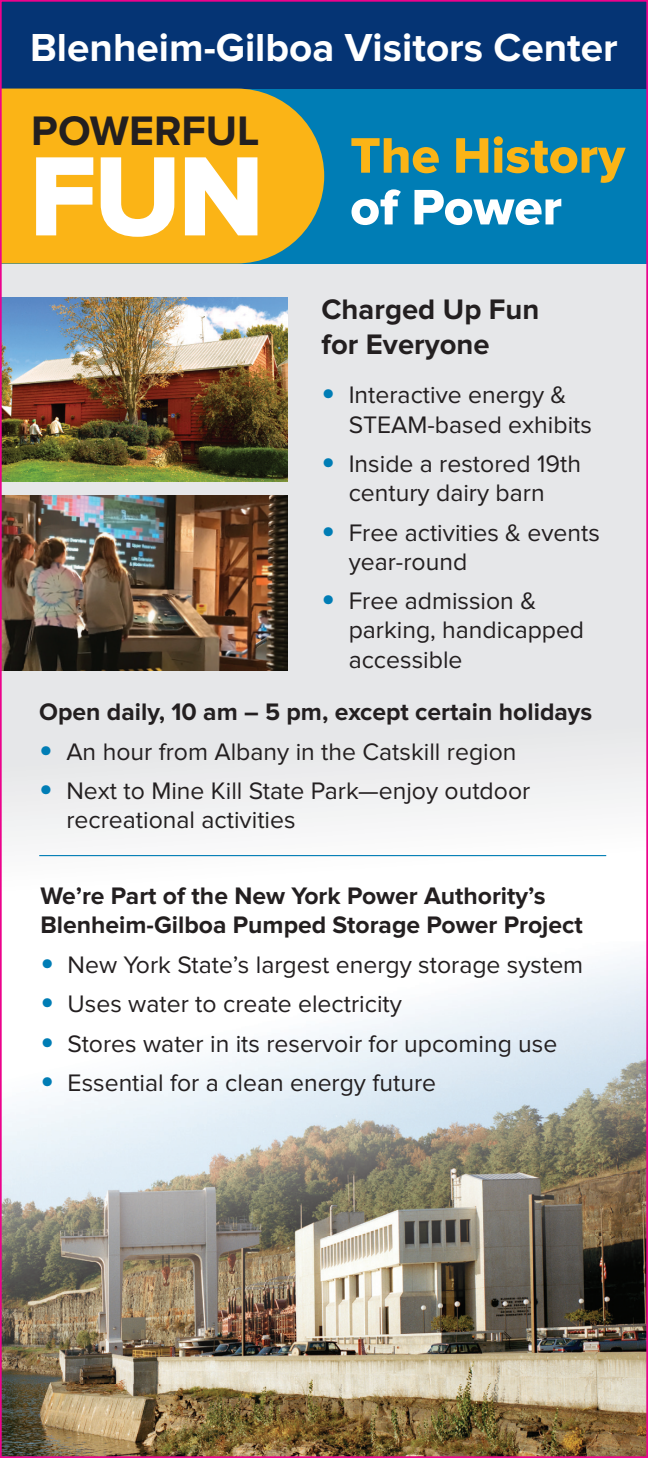
<style>
.page{position:relative;width:648px;height:1458px;background:#fff}
.page>*{position:absolute;margin:0;border:0;box-sizing:border-box;transform-origin:0 0}
.t1{font:117px "Proxima Nova Extrabld";color:#fff}
.t2{font:51.75px "Proxima Nova Extrabld";color:#fbb416}
.t3{font:51.75px "Proxima Nova Extrabld";color:#fff}
.t4{font:700 42.75px "Proxima Nova";color:#231f20}
.t5{font:700 40.5px "Proxima Nova";color:#fff}
.t6{font:700 29.25px/35.1px "Proxima Nova";color:#231f20}
.t7{font:24.75px/29.2px "Proxima Nova";color:#231f20}
.t8{font:700 24.75px/29.2px "Proxima Nova";color:#231f20}
.s1{font-weight:700;font-size:38.25px;color:#007db5}
</style>
<div class="page">
<div style="left:0;top:263px;width:648px;height:651px;background:linear-gradient(to bottom,#dfdfe2,#f4f4f5)"></div>
<img style="left:3px;top:956px;width:642px;height:499px">
<div style="left:0;top:89px;width:648px;height:174px;background:#007db5"></div>
<div style="left:0;top:0;width:648px;height:89px;background:#053474"></div>
<img style="left:3px;top:298px;width:284px;height:184px">
<img style="left:3px;top:495px;width:284px;height:175px">
<div style="left:3px;top:89px;width:321px;height:174px;background:#fbb416"></div>
<hr style="left:39px;top:855px;width:567px;height:1px;background:#007db5">
<h3 class="t5" style="left:30px;top:24px;width:589px">Blenheim-Gilboa Visitors Center</h3>
<h3 class="t4" style="left:31px;top:106px;width:230px">POWERFUL</h3>
<h1 class="t1" style="left:29px;top:129px;width:237px">FUN</h1>
<h2 class="t2" style="left:350px;top:126px;width:276px">The History</h2>
<h2 class="t3" style="left:350px;top:177px;width:213px">of Power</h2>
<p class="t6" style="left:322px;top:292px;width:219px">Charged Up Fun for Everyone</p>
<p class="t7" style="left:349px;top:381px;width:245px;text-indent:-27px"><span class="s1">•</span> Interactive energy &amp;<br>STEAM-based exhibits</p>
<p class="t7" style="left:322px;top:449px;width:261px;text-align:center"><span class="s1">•</span> Inside a restored 19th century dairy barn</p>
<p class="t7" style="left:349px;top:518px;width:253px;text-indent:-27px"><span class="s1">•</span> Free activities &amp; events year-round</p>
<p class="t7" style="left:349px;top:587px;width:237px;text-indent:-27px"><span class="s1">•</span> Free admission &amp; parking, handicapped accessible</p>
<p class="t8" style="left:39px;top:698px;width:555px">Open daily, 10 am – 5 pm, except certain holidays</p>
<p class="t7" style="left:39px;top:737px;width:479px"><span class="s1">•</span> An hour from Albany in the Catskill region</p>
<p class="t7" style="left:66px;top:777px;width:465px;text-indent:-27px"><span class="s1">•</span> Next to Mine Kill State Park—enjoy outdoor recreational activities</p>
<p class="t8" style="left:40px;top:882px;width:544px">We’re Part of the New York Power Authority’s<br>Blenheim-Gilboa Pumped Storage Power Project</p>
<p class="t7" style="left:40px;top:950px;width:544px"><span class="s1">•</span> New York State’s largest energy storage system</p>
<p class="t7" style="left:40px;top:990px;width:363px"><span class="s1">•</span> Uses water to create electricity</p>
<p class="t7" style="left:40px;top:1029px;width:518px"><span class="s1">•</span> Stores water in its reservoir for upcoming use</p>
<p class="t7" style="left:40px;top:1068px;width:397px"><span class="s1">•</span> Essential for a clean energy future</p>
</div>
